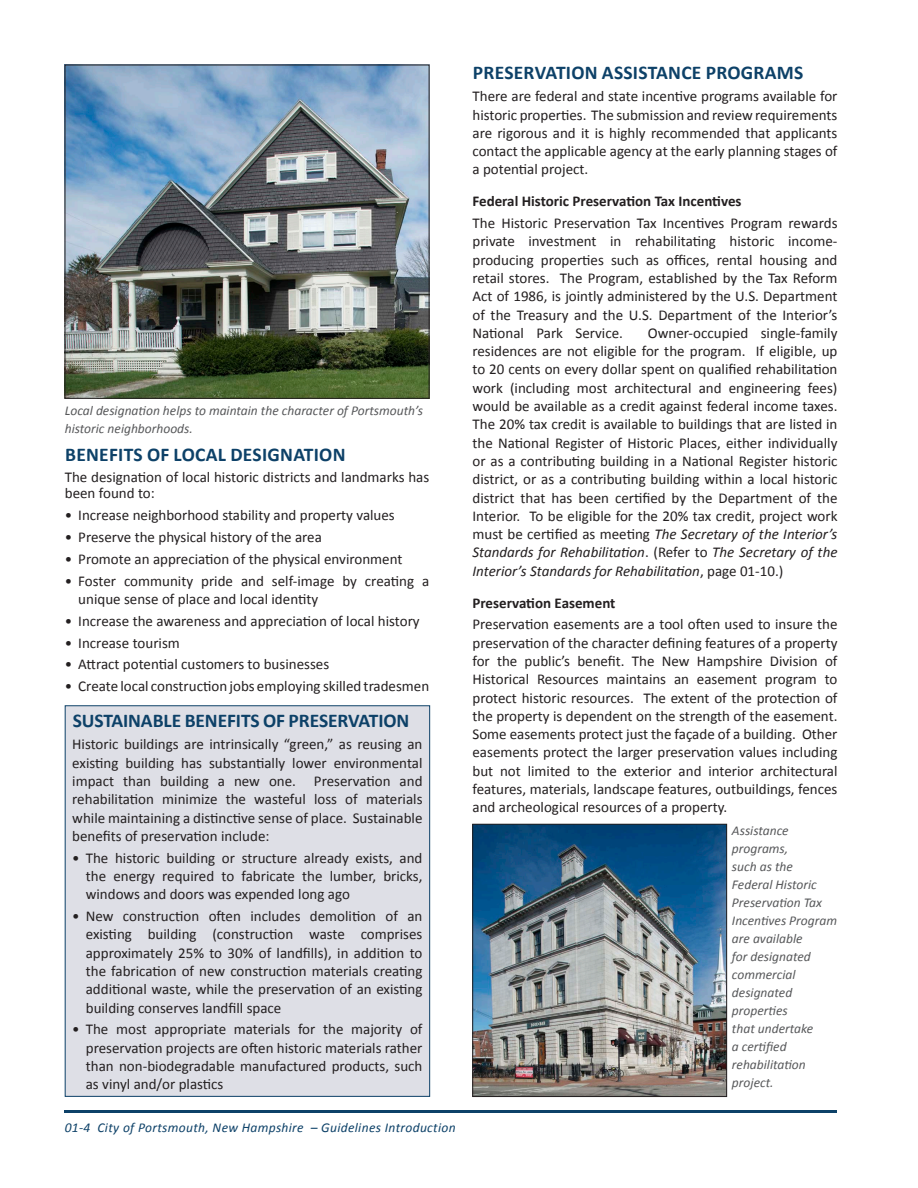
<style>
.page{position:relative;width:918px;height:1188px;background:#fff}
.page>*{position:absolute;margin:0;border:0;box-sizing:border-box;transform-origin:0 0}
.t1{font:700 19.5px "Calibri";letter-spacing:.005em;color:#0d4168}
.t2{font:15px/18.3px "Calibri";color:#231f20;text-align:justify}
.t3{font:700 15px "Calibri";color:#231f20}
.t4{font:italic 13.5px/18px "Calibri";color:#57585a}
.t5{font:italic 13.5px "Calibri";letter-spacing:.025em;color:#0d4168}
.s1{font-style:italic}
</style>
<div class="page">
<hr style="left:65px;top:1110px;width:772px;height:2px;background:#0d4168">
<div style="left:65px;top:706px;width:365px;height:390px;background:#dedfe6"></div>
<div style="left:65px;top:705px;width:365px;height:392px;border:1px solid #0d4168"></div>
<img style="left:67px;top:67px;width:360px;height:330px">
<div style="left:65px;top:65px;width:364px;height:334px;border:1px solid #231f20"></div>
<img style="left:474px;top:826px;width:251px;height:269px">
<div style="left:472px;top:824px;width:255px;height:273px;border:1px solid #231f20"></div>
<p class="t4" style="left:65px;top:401px;width:360px">Local designation helps to maintain the character of Portsmouth’s historic neighborhoods.</p>
<h1 class="t1" style="left:65px;top:441px;width:282px">BENEFITS OF LOCAL DESIG NATION</h1>
<p class="t2" style="left:65px;top:468px;width:366px;line-height:16.8px">The designation of local historic districts and landmarks has been found to:</p>
<p class="t2" style="left:65px;top:506px;width:332px">• Increase neighborhood stability and property values</p>
<p class="t2" style="left:65px;top:528px;width:259px">• Preserve the physical history of the area</p>
<p class="t2" style="left:65px;top:549px;width:339px">• Promote an appreciation of the physical environment</p>
<p class="t2" style="left:78px;top:571px;width:352px;text-indent:-14px">• Foster community pride and self-image by creating a unique sense of place and local identity</p>
<p class="t2" style="left:65px;top:611px;width:356px">• Increase the awareness and appreciation of local history</p>
<p class="t2" style="left:65px;top:633px;width:117px">• Increase tourism</p>
<p class="t2" style="left:65px;top:655px;width:266px">• Attract potential customers to businesses</p>
<p class="t2" style="left:65px;top:677px;width:366px">• Create local construction jobs employing skilled tradesmen</p>
<h1 class="t1" style="left:73px;top:707px;width:338px">SUSTAINABLE BENEFITS OF PRESERVATION</h1>
<p class="t2" style="left:72px;top:735px;width:352px">Historic buildings are intrinsically “green,” as reusing an existing building has substantially lower environmental impact than building a new one. Preservation and rehabilitation minimize the wasteful loss of materials while maintaining a distinctive sense of place. Sustainable benefits of preservation include:</p>
<p class="t2" style="left:86px;top:848px;width:338px;text-indent:-14px">• The historic building or structure already exists, and the energy required to fabricate the lumber, bricks, windows and doors was expended long ago</p>
<p class="t2" style="left:86px;top:906px;width:338px;text-indent:-14px">• New construction often includes demolition of an existing building (construction waste comprises approximately 25% to 30% of landfills), in addition to the fabrication of new construction materials creating additional waste, while the preservation of an existing building conserves landfill space</p>
<p class="t2" style="left:86px;top:1020px;width:338px;text-indent:-14px">• The most appropriate materials for the majority of preservation projects are often historic materials rather than non-biodegradable manufactured products, such as vinyl and/or plastics</p>
<p class="t5" style="left:65px;top:1119px;width:392px">01-4 City of Portsmouth, New Hampshire – Guidelines Introduction</p>
<h1 class="t1" style="left:473px;top:59px;width:332px">PRESERVATION ASSISTANCE PROG RAMS</h1>
<p class="t2" style="left:472px;top:87px;width:367px">There are federal and state incentive programs available for historic properties. The submission and review requirements are rigorous and it is highly recommended that applicants contact the applicable agency at the early planning stages of a potential project.</p>
<p class="t3" style="left:472px;top:191px;width:271px">FEDERAL HISTORIC PRESERVATION TAX INCENTIVES</p>
<p class="t2" style="left:472px;top:214px;width:367px">The Historic Preservation Tax Incentives Program rewards private investment in rehabilitating historic income&shy;producing properties such as offices, rental housing and retail stores. The Program, established by the Tax Reform Act of 1986, is jointly administered by the U.S. Department of the Treasury and the U.S. Department of the Interior’s National Park Service.</p>
<p class="t2" style="left:472px;top:323px;width:367px;text-indent:175px">Owner-occupied single-family residences are not eligible for the program. If eligible, up to 20 cents on every dollar spent on qualified rehabilitation work (including most architectural and engineering fees) would be available as a credit against federal income taxes.<br>The 20% tax credit is available to buildings that are listed in the National Register of Historic Places, either individually or as a contributing building in a National Register historic district, or as a contributing building within a local historic district that has been certified by the Department of the Interior. To be eligible for the 20% tax credit, project work must be certified as meeting <span class="s1">The Secretary of the Interior’s Standards for Rehabilitation</span>. (Refer to <span class="s1">The Secretary of the Interior’s Standards for Rehabilitation</span>, page 01-10.)</p>
<p class="t3" style="left:472px;top:592px;width:145px">PRESERVATION EASEMENT</p>
<p class="t2" style="left:472px;top:615px;width:367px">Preservation easements are a tool often used to insure the preservation of the character defining features of a property for the public’s benefit. The New Hampshire Division of Historical Resources maintains an easement program to protect historic resources. The extent of the protection of the property is dependent on the strength of the easement.<br>Some easements protect just the façade of a building. Other easements protect the larger preservation values including but not limited to the exterior and interior architectural features, materials, landscape features, outbuildings, fences and archeological resources of a property.</p>
<p class="t4" style="left:732px;top:821px;width:107px">Assistance programs,<br>such as the<br>Federal Historic<br>Preservation Tax<br>Incentives Program are available<br>for designated commercial designated properties<br>that undertake<br>a certified rehabilitation project.</p>
</div>
